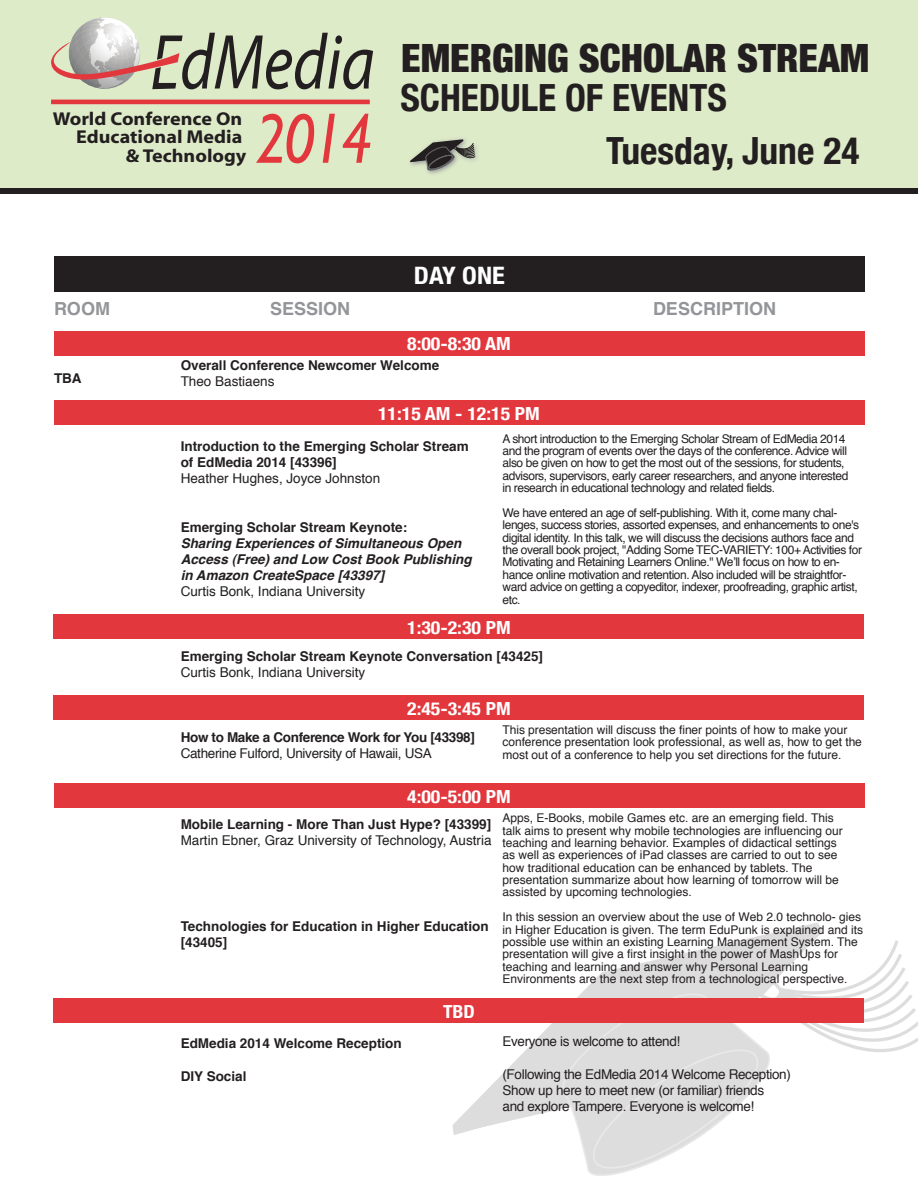
<style>
.page{position:relative;width:918px;height:1188px;background:#fff}
.page>*{position:absolute;margin:0;border:0;box-sizing:border-box;transform-origin:0 0}
.t1{font:italic 70.95px "Gill Sans";color:#e1373d;scale:.86 1}
.t2{font:900 condensed 39px "Helvetica Neue";color:#231f20}
.t3{font:700 condensed 37.5px/53.1px "Helvetica Neue";color:#231f20}
.t4{font:700 condensed 24px "Helvetica Neue";color:#fff;scale:1.1 1}
.t5{font:700 18.6px/18.6px "Myriad";color:#231f20;text-align:right;scale:1.08 1}
.t6{font:700 condensed 18px "Helvetica Neue";color:#fff;scale:1.1 1}
.t7{font:700 18px "Helvetica";color:#939598}
.t8{font:700 13.5px/16.2px "Helvetica";color:#231f20}
.t9{font:13.5px/16.2px "Helvetica";letter-spacing:-.025em;color:#231f20}
.t10{font:13.5px "Helvetica";color:#231f20}
.t11{font:italic 700 13.5px/16.2px "Helvetica";color:#231f20}
.t12{font:700 13.5px "Helvetica";letter-spacing:-.025em;color:#231f20}
.t13{font:12px/12.3px "Helvetica";letter-spacing:-.005em;color:#231f20}
.t14{font:12px/12.3px "Helvetica";letter-spacing:-.035em;color:#231f20}
</style>
<div class="page">
<svg style="left:456px;top:931px;width:367px;height:202px"></svg>
<svg style="left:557px;top:987px;width:29px;height:174px"></svg>
<svg style="left:586px;top:937px;width:332px;height:239px"></svg>
<div style="left:0;top:0;width:918px;height:187px;background:#deebc9"></div>
<svg style="left:51px;top:17px;width:322px;height:73px"></svg>
<hr style="left:51px;top:100px;width:319px;height:4px;background:#e1373d">
<img style="left:393px;top:138px;width:113px;height:50px">
<svg style="left:410px;top:139px;width:66px;height:32px"></svg>
<div style="left:54px;top:256px;width:811px;height:36px;background:#231f20"></div>
<div style="left:54px;top:331px;width:810px;height:25px;background:#e1373d"></div>
<div style="left:54px;top:400px;width:810px;height:25px;background:#e1373d"></div>
<div style="left:54px;top:614px;width:810px;height:25px;background:#e1373d"></div>
<div style="left:54px;top:695px;width:810px;height:25px;background:#e1373d"></div>
<div style="left:54px;top:783px;width:810px;height:25px;background:#e1373d"></div>
<div style="left:54px;top:998px;width:810px;height:25px;background:#e1373d"></div>
<div style="left:0;top:188px;width:918px;height:6px;background:#231f20"></div>
<h3 class="t5" style="left:53px;top:111px;width:181px">World Conference On<br>Educational Media<br>&amp; Technology</h3>
<h1 class="t1" style="left:255px;top:98px;width:138px">2014</h1>
<h2 class="t2" style="left:401px;top:34px;width:470px">EMERGING SCHOLAR STREAM</h2>
<h3 class="t3" style="left:606px;top:70px;width:255px;text-indent:-206px">SCHEDULE OF EVENTS<br>Tuesday, June 24</h3>
<h3 class="t4" style="left:414px;top:261px;width:84px">DaY ONE</h3>
<h3 class="t7" style="left:54px;top:301px;width:57px">ROOM</h3>
<h3 class="t7" style="left:270px;top:301px;width:82px">SESSION</h3>
<h3 class="t7" style="left:653px;top:301px;width:125px">DESCRIPTION</h3>
<p class="t8" style="left:54px;top:371px;width:29px">TBA</p>
<h3 class="t6" style="left:407px;top:333px;width:96px">8:00-8:30 aM</h3>
<p class="t8" style="left:181px;top:358px;width:260px">Overall Conference Newcomer Welcome</p>
<p class="t10" style="left:181px;top:375px;width:95px">Theo Bastiaens</p>
<h3 class="t6" style="left:378px;top:402px;width:149px">11:15 aM - 12:15 PM</h3>
<p class="t8" style="left:181px;top:439px;width:290px">Introduction to the Emerging Scholar Stream of EdMedia 2014 [43396]</p>
<p class="t10" style="left:181px;top:473px;width:201px">Heather Hughes, Joyce Johnston</p>
<p class="t8" style="left:181px;top:520px;width:228px">Emerging Scholar Stream Keynote:</p>
<p class="t11" style="left:181px;top:536px;width:293px">Sharing Experiences of Simultaneous Open<br>Access (Free) and Low Cost Book Publishing in Amazon CreateSpace [43397]</p>
<p class="t10" style="left:181px;top:586px;width:186px">Curtis Bonk, Indiana University</p>
<p class="t14" style="left:502px;top:433px;width:347px">A short introduction to the Emerging Scholar Stream of EdMedia 2014 and the program of events over the days of the conference. Advice will also be given on how to get the most out of the sessions, for students, advisors, supervisors, early career researchers, and anyone interested in research in educational technology and related fields.</p>
<p class="t14" style="left:503px;top:508px;width:361px">We have entered an age of self-publishing. With it, come many chal&shy;lenges, success stories, assorted expenses, and enhancements to one's digital identity. In this talk, we will discuss the decisions authors face and the overall book project, "Adding Some TEC-VARIETY: 100+ Activities for Motivating and Retaining Learners Online." We’ll focus on how to en&shy;hance online motivation and retention. Also included will be straightfor&shy;ward advice on getting a copyeditor, indexer, proofreading, graphic artist, etc.</p>
<h3 class="t6" style="left:407px;top:616px;width:96px">1:30-2:30 PM</h3>
<p class="t8" style="left:181px;top:649px;width:364px">Emerging Scholar Stream Keynote Conversation [43425]</p>
<p class="t10" style="left:181px;top:667px;width:186px">Curtis Bonk, Indiana University</p>
<h3 class="t6" style="left:407px;top:698px;width:96px">2:45-3:45 PM</h3>
<p class="t12" style="left:181px;top:732px;width:296px">How to Make a Conference Work for You [43398]</p>
<p class="t9" style="left:181px;top:747px;width:253px">Catherine Fulford, University of Hawaii, USA</p>
<p class="t13" style="left:503px;top:725px;width:361px">This presentation will discuss the finer points of how to make your conference presentation look professional, as well as, how to get the most out of a conference to help you set directions for the future.</p>
<h3 class="t6" style="left:407px;top:785px;width:96px">4:00-5:00 PM</h3>
<p class="t8" style="left:181px;top:817px;width:312px">Mobile Learning - More Than Just Hype? [43399]</p>
<p class="t10" style="left:181px;top:834px;width:312px">Martin Ebner, Graz University of Technology, Austria</p>
<p class="t8" style="left:181px;top:919px;width:310px">Technologies for Education in Higher Education [43405]</p>
<p class="t8" style="left:181px;top:1036px;width:223px">EdMedia 2014 Welcome Reception</p>
<p class="t8" style="left:181px;top:1069px;width:67px">DIY Social</p>
<h3 class="t6" style="left:443px;top:1000px;width:30px">TBD</h3>
<p class="t13" style="left:503px;top:813px;width:342px">Apps, E-Books, mobile Games etc. are an emerging field. This talk aims to present why mobile technologies are influencing our teaching and learning behavior. Examples of didactical settings as well as experiences of iPad classes are carried to out to see how traditional education can be enhanced by tablets. The presentation summarize about how learning of tomorrow will be assisted by upcoming technologies.</p>
<p class="t13" style="left:503px;top:912px;width:362px">In this session an overview about the use of Web 2.0 technolo- gies in Higher Education is given. The term EduPunk is explained and its possible use within an existing Learning Management System. The presentation will give a first insight in the power of MashUps for teaching and learning and answer why Personal Learning Environments are the next step from a technological perspective.</p>
<p class="t9" style="left:502px;top:1035px;width:179px">Everyone is welcome to attend!</p>
<p class="t9" style="left:502px;top:1067px;width:290px">(Following the EdMedia 2014 Welcome Reception)<br>Show up here to meet new (or familiar) friends<br>and explore Tampere. Everyone is welcome!</p>
</div>
